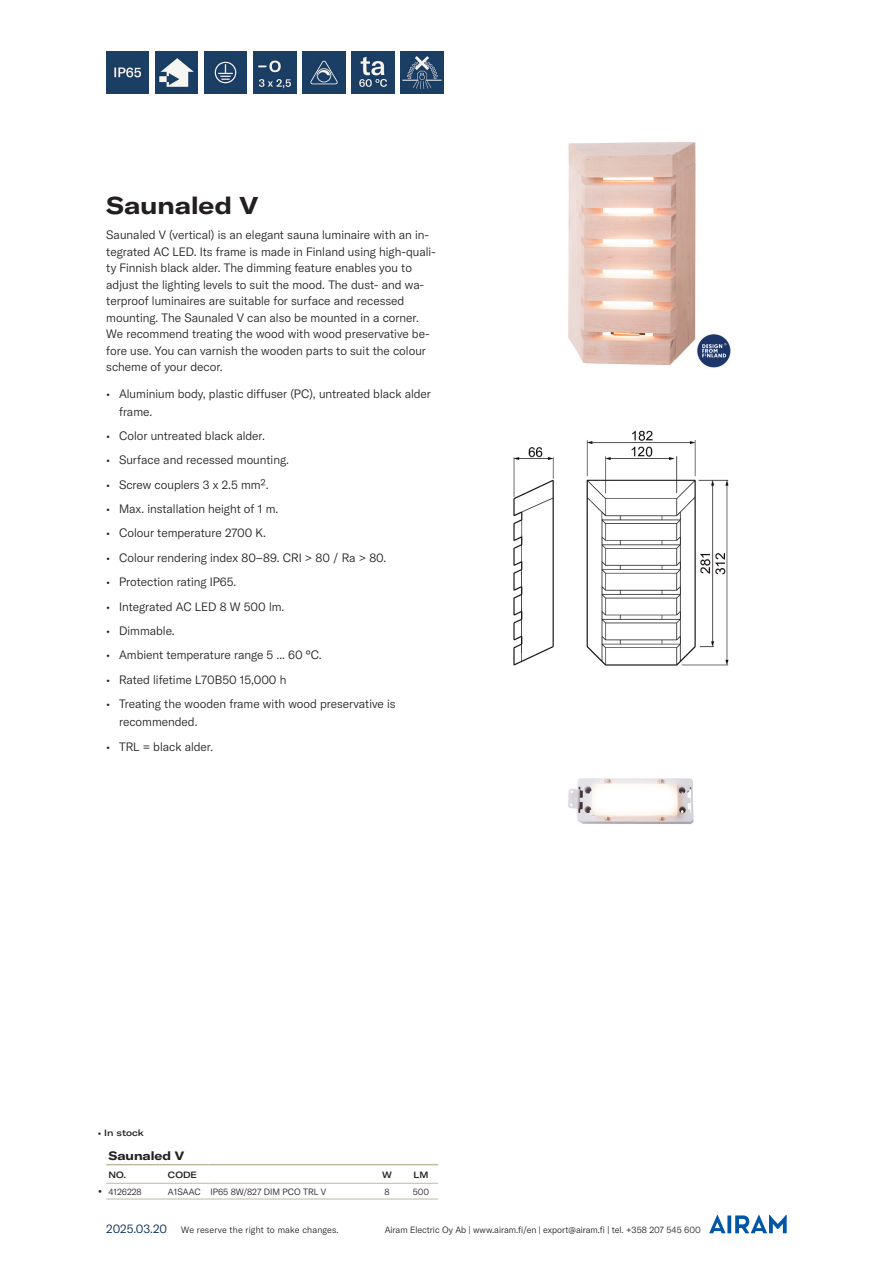
<style>
.page{position:relative;width:893px;height:1263px;background:#fff}
.page>*{position:absolute;margin:0;border:0;box-sizing:border-box;transform-origin:0 0}
.t1{font:700 expanded 24px "GT America";color:#231f20}
.t2{font:300 12px/16.5px "GT America";color:#231f20}
.t3{font:700 expanded 12px "GT America";color:#231f20}
.t4{font:300 9px "GT America";color:#231f20}
.t5{font:300 9px "GT America";letter-spacing:.02em;color:#231f20}
.t6{font:500 expanded 9px "GT America";color:#231f20}
.t7{font:500 expanded 9px "GT America LC";color:#231f20}
.s1{font-size:13.5px}
.s2{font-size:12px;color:#002554}
</style>
<div class="page">
<svg style="left:727px;top:1215px;width:4px;height:18px"></svg>
<svg style="left:709px;top:1215px;width:17px;height:18px"></svg>
<svg style="left:735px;top:1215px;width:52px;height:18px"></svg>
<img style="left:568px;top:142px;width:163px;height:226px">
<img style="left:568px;top:778px;width:126px;height:46px">
<img style="left:513px;top:430px;width:216px;height:236px">
<img style="left:106px;top:51px;width:43px;height:43px">
<img style="left:155px;top:51px;width:43px;height:43px">
<img style="left:204px;top:51px;width:43px;height:43px">
<img style="left:253px;top:51px;width:43px;height:43px">
<img style="left:303px;top:51px;width:42px;height:43px">
<img style="left:352px;top:51px;width:42px;height:43px">
<img style="left:401px;top:51px;width:42px;height:43px">
<hr style="left:106px;top:1164px;width:60px;height:1px;background:#c0ba9f">
<hr style="left:106px;top:1183px;width:60px;height:1px;background:#c0ba9f">
<hr style="left:166px;top:1164px;width:42px;height:1px;background:#c0ba9f">
<hr style="left:166px;top:1183px;width:42px;height:1px;background:#c0ba9f">
<hr style="left:208px;top:1164px;width:162px;height:1px;background:#c0ba9f">
<hr style="left:208px;top:1183px;width:162px;height:1px;background:#c0ba9f">
<hr style="left:370px;top:1164px;width:34px;height:1px;background:#c0ba9f">
<hr style="left:370px;top:1183px;width:34px;height:1px;background:#c0ba9f">
<hr style="left:404px;top:1164px;width:34px;height:1px;background:#c0ba9f">
<hr style="left:404px;top:1183px;width:34px;height:1px;background:#c0ba9f">
<hr style="left:404px;top:1199px;width:34px;height:1px;background:#c0ba9f">
<hr style="left:106px;top:1199px;width:60px;height:1px;background:#c0ba9f">
<hr style="left:166px;top:1199px;width:42px;height:1px;background:#c0ba9f">
<hr style="left:208px;top:1199px;width:162px;height:1px;background:#c0ba9f">
<hr style="left:370px;top:1199px;width:34px;height:1px;background:#c0ba9f">
<h1 class="t1" style="left:106px;top:191px;width:153px">Saunaled V</h1>
<p class="t2" style="left:106px;top:227px;width:331px">Saunaled V (vertical) is an elegant sauna luminaire with an in&shy;tegrated AC LED. Its frame is made in Finland using high-quali&shy;ty Finnish black alder. The dimming feature enables you to adjust the lighting levels to suit the mood. The dust- and wa&shy;terproof luminaires are suitable for surface and recessed mounting. The Saunaled V can also be mounted in a corner.<br>We recommend treating the wood with wood preservative be&shy;fore use. You can varnish the wooden parts to suit the colour scheme of your decor.</p>
<p class="t2" style="left:119px;top:384px;width:313px;line-height:18px;text-indent:-13px">• Aluminium body, plastic diffuser (PC), untreated black alder frame.</p>
<p class="t2" style="left:106px;top:427px;width:160px">• Color untreated black alder.</p>
<p class="t2" style="left:106px;top:452px;width:184px">• Surface and recessed mounting.</p>
<p class="t2" style="left:106px;top:476px;width:164px">• Screw couplers 3 x 2.5 mm2.</p>
<p class="t2" style="left:106px;top:501px;width:174px">• Max. installation height of 1 m.</p>
<p class="t2" style="left:106px;top:525px;width:161px">• Colour temperature 2700 K.</p>
<p class="t2" style="left:106px;top:549px;width:282px">• Colour rendering index 80–89. CRI &gt; 80 / Ra &gt; 80.</p>
<p class="t2" style="left:106px;top:574px;width:131px">• Protection rating IP65.</p>
<p class="t2" style="left:106px;top:598px;width:180px">• Integrated AC LED 8 W 500 lm.</p>
<p class="t2" style="left:106px;top:622px;width:70px">• Dimmable.</p>
<p class="t2" style="left:106px;top:647px;width:217px">• Ambient temperature range 5 ... 60 °C.</p>
<p class="t2" style="left:106px;top:671px;width:182px">• Rated lifetime L70B50 15,000 h</p>
<p class="t2" style="left:119px;top:695px;width:278px;line-height:18px;text-indent:-13px">• Treating the wooden frame with wood preservative is recommended.</p>
<p class="t2" style="left:106px;top:738px;width:108px">• TRL = black alder.</p>
<p class="t7" style="left:98px;top:1127px;width:48px">• In stock</p>
<p class="t3" style="left:108px;top:1148px;width:77px">Saunaled V</p>
<p class="t6" style="left:108px;top:1169px;width:19px">NO.</p>
<p class="t6" style="left:168px;top:1169px;width:30px">CODE</p>
<p class="t6" style="left:382px;top:1169px;width:11px">W</p>
<p class="t6" style="left:414px;top:1169px;width:16px">LM</p>
<p class="t4" style="left:98px;top:1186px;width:45px"><span class="s1">•</span> 4126228</p>
<p class="t4" style="left:168px;top:1186px;width:160px">A1SAAC IP65 8W/827 DIM PCO TRL V</p>
<p class="t4" style="left:384px;top:1186px;width:7px">8</p>
<p class="t4" style="left:413px;top:1186px;width:18px">500</p>
<p class="t5" style="left:106px;top:1225px;width:234px"><span class="s2">2025.03.20</span> We reserve the right to make changes.</p>
<p class="t4" style="left:385px;top:1224px;width:318px">Airam Electric Oy Ab | www.airam.fi/en | export@airam.fi | tel. +358 207 545 600</p>
</div>
